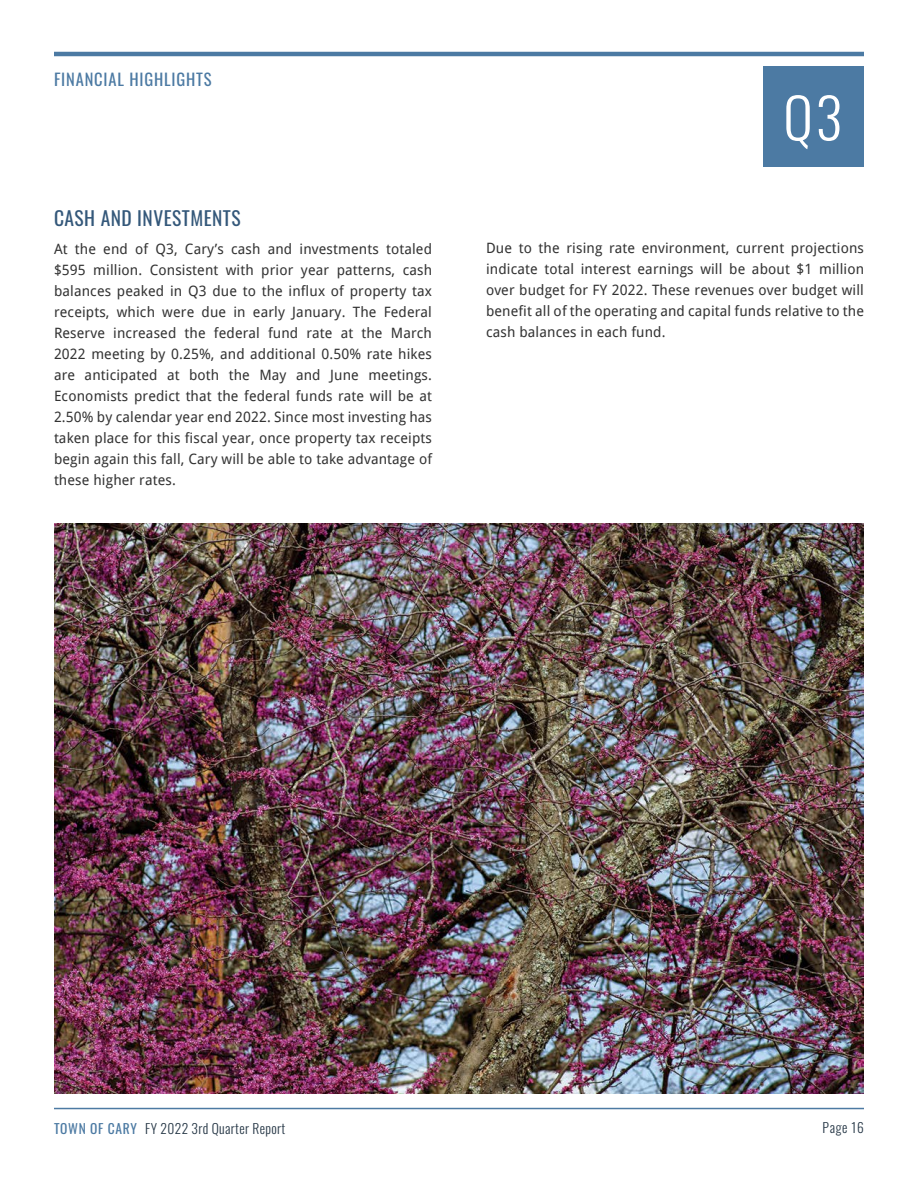
<style>
.page{position:relative;width:918px;height:1188px;background:#fff}
.page>*{position:absolute;margin:0;border:0;box-sizing:border-box;transform-origin:0 0}
.t1{font:300 55.5px "Oswald";color:#fff}
.t2{font:19.5px "Oswald";letter-spacing:.025em;color:#34587a}
.t3{font:16.5px "Oswald";letter-spacing:.05em;color:#4c7aa3}
.t4{font:14.25px/21px "Droid Sans";letter-spacing:.01em;color:#333;text-align:justify}
.t5{font:300 13.5px "Oswald";letter-spacing:.025em;color:#273847}
.s1{font-weight:400;color:#4c7aa3}
</style>
<div class="page">
<hr style="left:54px;top:1108px;width:810px;height:1px;background:#4c7aa3">
<hr style="left:54px;top:52px;width:810px;height:4px;background:#4c7aa3">
<div style="left:764px;top:67px;width:100px;height:100px;background:#4c7aa3"></div>
<img style="left:54px;top:524px;width:810px;height:570px">
<p class="t3" style="left:54px;top:65px;width:159px">FINANCIAL HIGHLIGHTS</p>
<h1 class="t1" style="left:783px;top:68px;width:60px">Q3</h1>
<h2 class="t2" style="left:54px;top:200px;width:188px">CASH AND INVESTMENTS</h2>
<p class="t4" style="left:54px;top:237px;width:380px">At the end of Q3, Cary’s cash and investments totaled $595 million. Consistent with prior year patterns, cash balances peaked in Q3 due to the influx of property tax receipts, which were due in early January. The Federal Reserve increased the federal fund rate at the March 2022 meeting by 0.25%, and additional 0.50% rate hikes are anticipated at both the May and June meetings.<br>Economists predict that the federal funds rate will be at 2.50% by calendar year end 2022. Since most investing has taken place for this fiscal year, once property tax receipts begin again this fall, Cary will be able to take advantage of these higher rates.</p>
<p class="t4" style="left:486px;top:237px;width:380px">Due to the rising rate environment, current projections indicate total interest earnings will be about $1 million over budget for FY 2022. These revenues over budget will benefit all of the operating and capital funds relative to the cash balances in each fund.</p>
<p class="t5" style="left:54px;top:1117px;width:233px"><span class="s1">TOWN OF CARY</span> FY 2022 3rd Quarter Report</p>
<p class="t5" style="left:823px;top:1115px;width:43px">Page 16</p>
</div>
